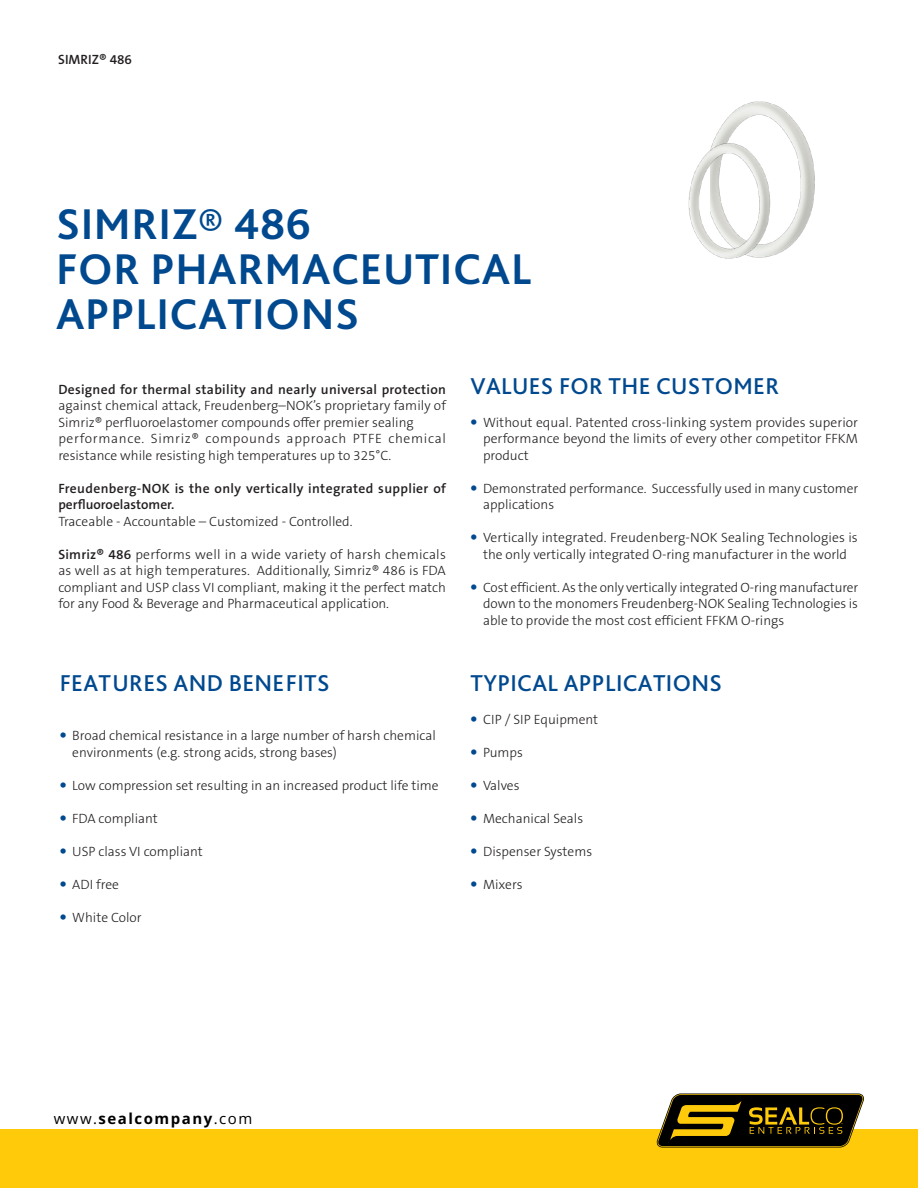
<style>
.page{position:relative;width:918px;height:1188px;background:#fff}
.page>*{position:absolute;margin:0;border:0;box-sizing:border-box;transform-origin:0 0}
.t1{font:700 45px/45px "Bliss Pro";letter-spacing:.015em;color:#01498f}
.t2{font:500 24px "Bliss Pro";letter-spacing:.015em;color:#01498f}
.t3{font:700 15px "Open Sans";letter-spacing:.1em;color:#000001}
.t4{font:300 13.5px/16.5px "The Sans B W3";color:#231f20}
.t5{font:600 13.5px/16.5px "The Sans B W6";letter-spacing:.02em;color:#231f20}
.t6{font:600 13.5px "The Sans B W6";color:#231f20}
.s1{font-family:"The Sans B W6";font-weight:600}
.s2{font-weight:400}
</style>
<div class="page">
<div style="left:0;top:1129px;width:918px;height:59px;background:#feca0a"></div>
<svg style="left:656px;top:1094px;width:208px;height:54px;background:#493d0f"></svg>
<img style="left:715px;top:101px;width:100px;height:150px">
<img style="left:688px;top:137px;width:95px;height:122px">
<p class="t6" style="left:58px;top:54px;width:75px">SIMRIZ® 486</p>
<h1 class="t1" style="left:56px;top:201px;width:477px">SIMRIZ® 486<br>FOR PHARMACEUTICAL<br>APPLICATIONS</h1>
<p class="t5" style="left:58px;top:382px;width:389px">Designed for thermal stability and nearly universal protection</p>
<p class="t4" style="left:58px;top:399px;width:389px">against chemical attack, Freudenberg–NOK’s proprietary family of Simriz® perfluoroelastomer compounds offer premier sealing performance. Simriz® compounds approach PTFE chemical resistance while resisting high temperatures up to 325°C.</p>
<p class="t5" style="left:58px;top:481px;width:389px">Freudenberg-NOK is the only vertically integrated supplier of perfluoroelastomer.</p>
<p class="t4" style="left:58px;top:514px;width:296px">Traceable - Accountable – Customized - Controlled.</p>
<p class="t4" style="left:58px;top:547px;width:389px;text-align:justify"><span class="s1">Simriz® 486</span> performs well in a wide variety of harsh chemicals as well as at high temperatures. Additionally, Simriz® 486 is FDA compliant and USP class VI compliant, making it the perfect match for any Food &amp; Beverage and Pharmaceutical application.</p>
<h2 class="t2" style="left:60px;top:669px;width:271px">FEATURES AND BENEFITS</h2>
<p class="t4" style="left:72px;top:729px;width:365px">Broad chemical resistance in a large number of harsh chemical environments (e.g. strong acids, strong bases)</p>
<p class="t4" style="left:72px;top:778px;width:368px">Low compression set resulting in an increased product life time</p>
<p class="t4" style="left:72px;top:811px;width:87px">FDA compliant</p>
<p class="t4" style="left:72px;top:844px;width:132px">USP class VI compliant</p>
<p class="t4" style="left:72px;top:877px;width:48px">ADI free</p>
<p class="t4" style="left:72px;top:910px;width:71px">White Color</p>
<h2 class="t2" style="left:470px;top:372px;width:310px">VALUES FOR THE CUSTOMER</h2>
<p class="t4" style="left:483px;top:415px;width:377px;text-align:justify">Without equal. Patented cross-linking system provides superior performance beyond the limits of every other competitor FFKM product</p>
<p class="t4" style="left:483px;top:481px;width:377px">Demonstrated performance. Successfully used in many customer applications</p>
<p class="t4" style="left:483px;top:531px;width:376px">Vertically integrated. Freudenberg-NOK Sealing Technologies is the only vertically integrated O-ring manufacturer in the world</p>
<p class="t4" style="left:483px;top:580px;width:376px;text-align:justify">Cost efficient. As the only vertically integrated O-ring manufacturer down to the monomers Freudenberg-NOK Sealing Technologies is able to provide the most cost efficient FFKM O-rings</p>
<h2 class="t2" style="left:470px;top:669px;width:253px">TYPICAL APPLICATIONS</h2>
<p class="t4" style="left:483px;top:712px;width:117px">CIP / SIP Equipment</p>
<p class="t4" style="left:483px;top:745px;width:41px">Pumps</p>
<p class="t4" style="left:483px;top:778px;width:38px">Valves</p>
<p class="t4" style="left:483px;top:811px;width:102px">Mechanical Seals</p>
<p class="t4" style="left:483px;top:844px;width:111px">Dispenser Systems</p>
<p class="t4" style="left:483px;top:877px;width:41px">Mixers</p>
<p class="t3" style="left:54px;top:1109px;width:200px"><span class="s2">www.</span>sealcompany<span class="s2">.com</span></p>
</div>
